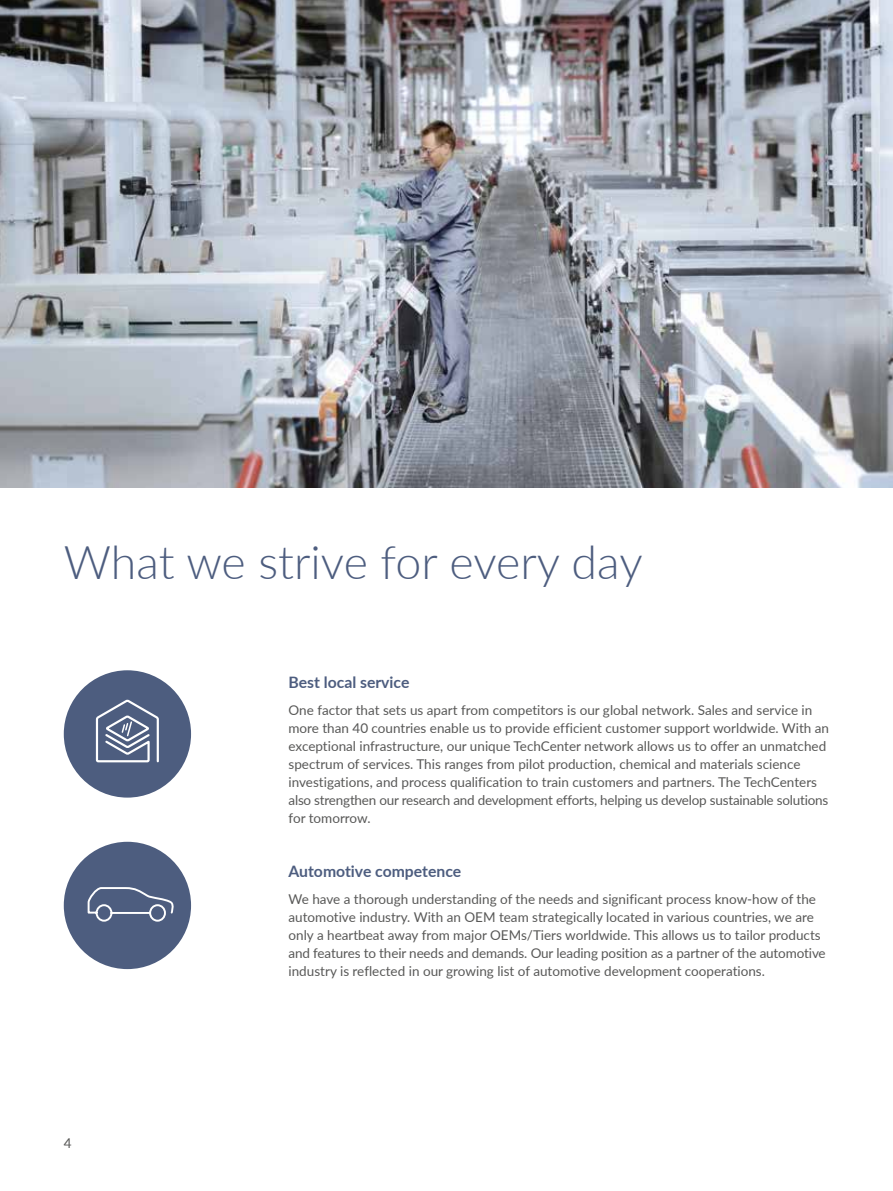
<style>
.page{position:relative;width:893px;height:1191px;background:#fff}
.page>*{position:absolute;margin:0;border:0;box-sizing:border-box;transform-origin:0 0}
.t1{font:300 46.5px "Lato";color:#4d5d7f}
.t2{font:700 15.75px "Lato";color:#4d5d7f}
.t3{font:13.5px/18px "Lato";color:#585857}
</style>
<div class="page">
<img style="left:0;top:0;width:893px;height:487px">
<div style="left:64px;top:841px;width:127px;height:128px;background:#4d5d7f;border-radius:50%"></div>
<svg style="left:87px;top:887px;width:87px;height:35px"></svg>
<div style="left:64px;top:670px;width:127px;height:127px;background:#4d5d7f;border-radius:50%"></div>
<svg style="left:95px;top:699px;width:64px;height:64px"></svg>
<h1 class="t1" style="left:64px;top:529px;width:580px">What we strive for every day</h1>
<p class="t2" style="left:289px;top:671px;width:122px">Best local service</p>
<p class="t3" style="left:289px;top:701px;width:542px">One factor that sets us apart from competitors is our global network. Sales and service in more than 40 countries enable us to provide efficient customer support worldwide. With an exceptional infrastructure, our unique TechCenter network allows us to offer an unmatched spectrum of services. This ranges from pilot production, chemical and materials science investigations, and process qualification to train customers and partners. The TechCenters also strengthen our research and development efforts, helping us develop sustainable solutions for tomorrow.</p>
<p class="t3" style="left:64px;top:1134px;width:9px">4</p>
<p class="t2" style="left:289px;top:860px;width:174px">Automotive competence</p>
<p class="t3" style="left:289px;top:890px;width:539px">We have a thorough understanding of the needs and significant process know-how of the automotive industry. With an OEM team strategically located in various countries, we are only a heartbeat away from major OEMs/Tiers worldwide. This allows us to tailor products and features to their needs and demands. Our leading position as a partner of the automotive industry is reflected in our growing list of automotive development cooperations.</p>
</div>
